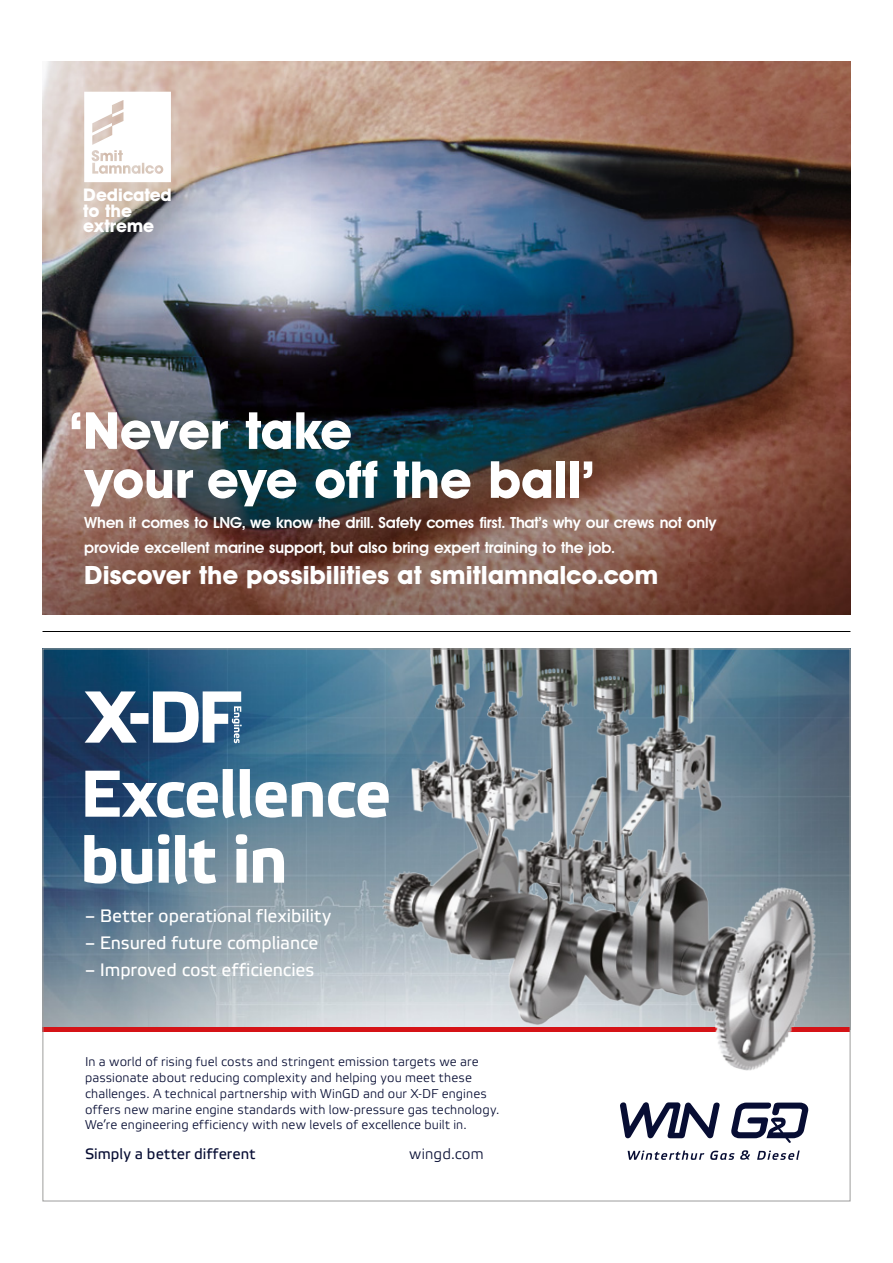
<style>
.page{position:relative;width:893px;height:1263px;background:#fff}
.page>*{position:absolute;margin:0;border:0;box-sizing:border-box;transform-origin:0 0}
.t1{font:700 66px/66px "Etelka Text Pro";letter-spacing:-.03em;color:#fff}
.t2{font:700 50.1px/49.1px "AV26";color:#fff}
.t3{font:700 24.75px "AV26";letter-spacing:.005em;color:#fff}
.t4{font:18px "Etelka Text Pro";letter-spacing:-.005em;color:#fff}
.t5{font:700 17.1px/15.8px "AV26";color:#fff}
.t6{font:500 15.15px/24.5px "AV26";color:#fff}
.t7{font:15px "Etelka Text Pro";color:#070d33}
.t8{font:300 15px "Etelka";letter-spacing:.01em;color:#070d33}
.t9{font:300 12.75px/15.8px "Etelka";letter-spacing:.01em;color:#070d33}
</style>
<div class="page">
<img style="left:43px;top:62px;width:807px;height:552px">
<svg style="left:84px;top:92px;width:87px;height:90px"></svg>
<img style="left:45px;top:651px;width:803px;height:376px">
<hr style="left:43px;top:1027px;width:807px;height:4px;background:#d51317">
<svg style="left:620px;top:1102px;width:100px;height:36px"></svg>
<svg style="left:731px;top:1102px;width:77px;height:41px"></svg>
<svg style="left:628px;top:1150px;width:172px;height:10px"></svg>
<img style="left:365px;top:651px;width:458px;height:420px">
<svg style="left:85px;top:691px;width:157px;height:52px"></svg>
<hr style="left:43px;top:631px;width:807px;height:1px;background:#000">
<h3 class="t5" style="left:83px;top:187px;width:90px">Dedicated to the extreme</h3>
<h2 class="t2" style="left:69px;top:407px;width:527px">‘ Never take<br>your eye off the ball’</h2>
<p class="t6" style="left:84px;top:511px;width:634px">When it comes to LNG, we know the drill. Safety comes first. That’s why our crews not only provide excellent marine support, but also bring expert training to the job.</p>
<h3 class="t3" style="left:84px;top:560px;width:575px">Discover the possibilities at smitlamnalco.com</h3>
<h1 class="t1" style="left:80px;top:764px;width:313px">Excellence built in</h1>
<h3 class="t4" style="left:85px;top:906px;width:248px">– Better operational flexibility</h3>
<h3 class="t4" style="left:85px;top:933px;width:235px">– Ensured future compliance</h3>
<h3 class="t4" style="left:85px;top:960px;width:231px">– Improved cost efficiencies</h3>
<p class="t9" style="left:85px;top:1054px;width:416px">In a world of rising fuel costs and stringent emission targets we are passionate about reducing complexity and helping you meet these challenges. A technical partnership with WinGD and our X-DF engines offers new marine engine standards with low-pressure gas technology.<br>We’re engineering efficiency with new levels of excellence built in.</p>
<p class="t7" style="left:85px;top:1146px;width:172px">Simply a better different</p>
<p class="t8" style="left:409px;top:1145px;width:76px">wingd.com</p>
</div>
